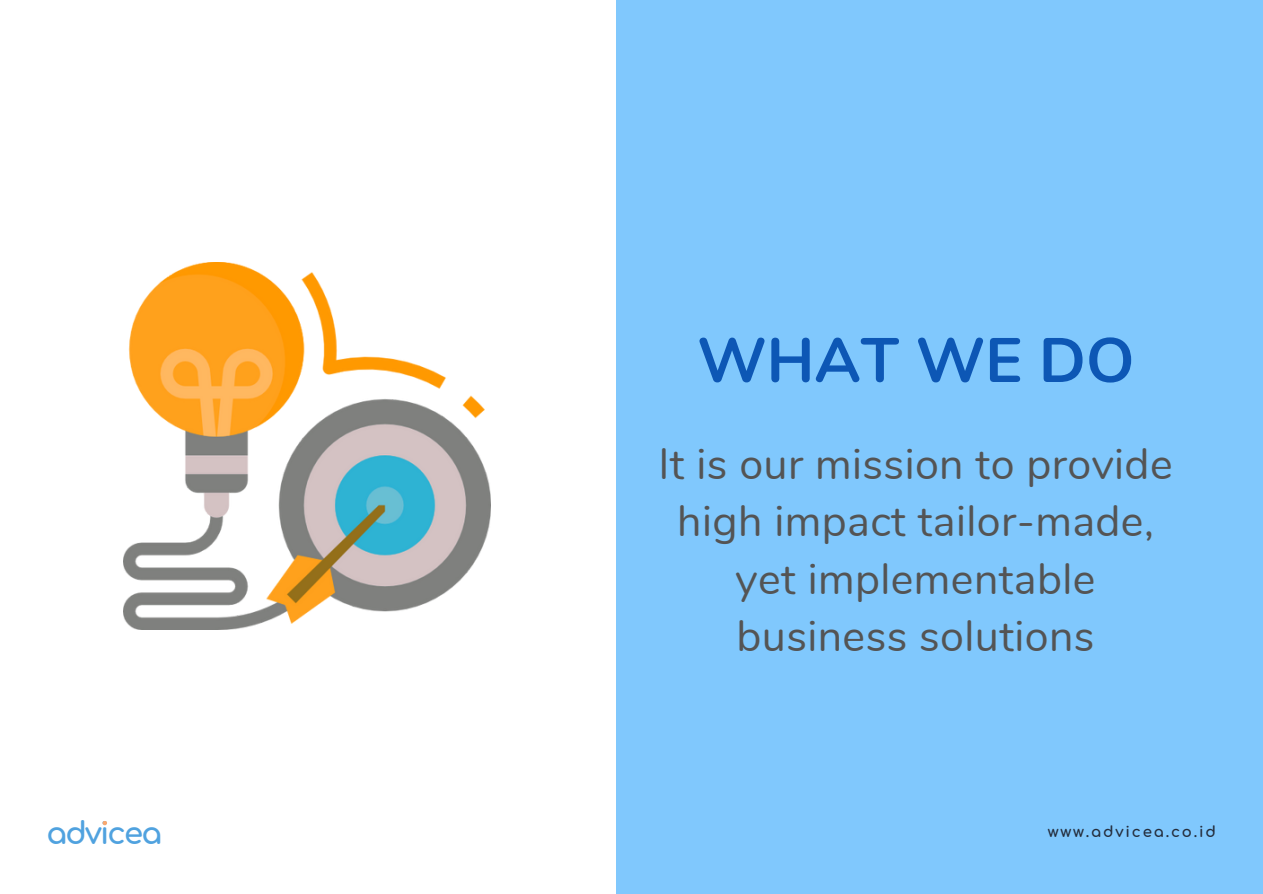
<style>
.page{position:relative;width:1263px;height:894px;background:#fff}
.page>*{position:absolute;margin:0;border:0;box-sizing:border-box;transform-origin:0 0}
.t1{font:700 62.4px "Nunito";color:#004aad}
.t2{font:42.9px/57.3px "Nunito";letter-spacing:.01em;color:#545454;text-align:center}
.t3{font:700 30.75px "Comfortaa";letter-spacing:-.06em;color:#50a2df}
.t4{font:700 15px "Comfortaa";letter-spacing:.12em;color:#242d3c}
</style>
<div class="page">
<div style="left:616px;top:0;width:647px;height:893px;background:#80c8fd"></div>
<img style="left:124px;top:263px;width:366px;height:366px">
<svg style="left:103px;top:821px;width:4px;height:4px"></svg>
<h1 class="t1" style="left:697px;top:319px;width:439px">WHAT WE DO</h1>
<p class="t2" style="left:658px;top:436px;width:516px">It is our mission to provide high impact tailor-made, yet implementable business solutions</p>
<p class="t3" style="left:47px;top:816px;width:117px">advicea</p>
<p class="t4" style="left:1048px;top:823px;width:170px">www.advicea.co.id</p>
</div>
